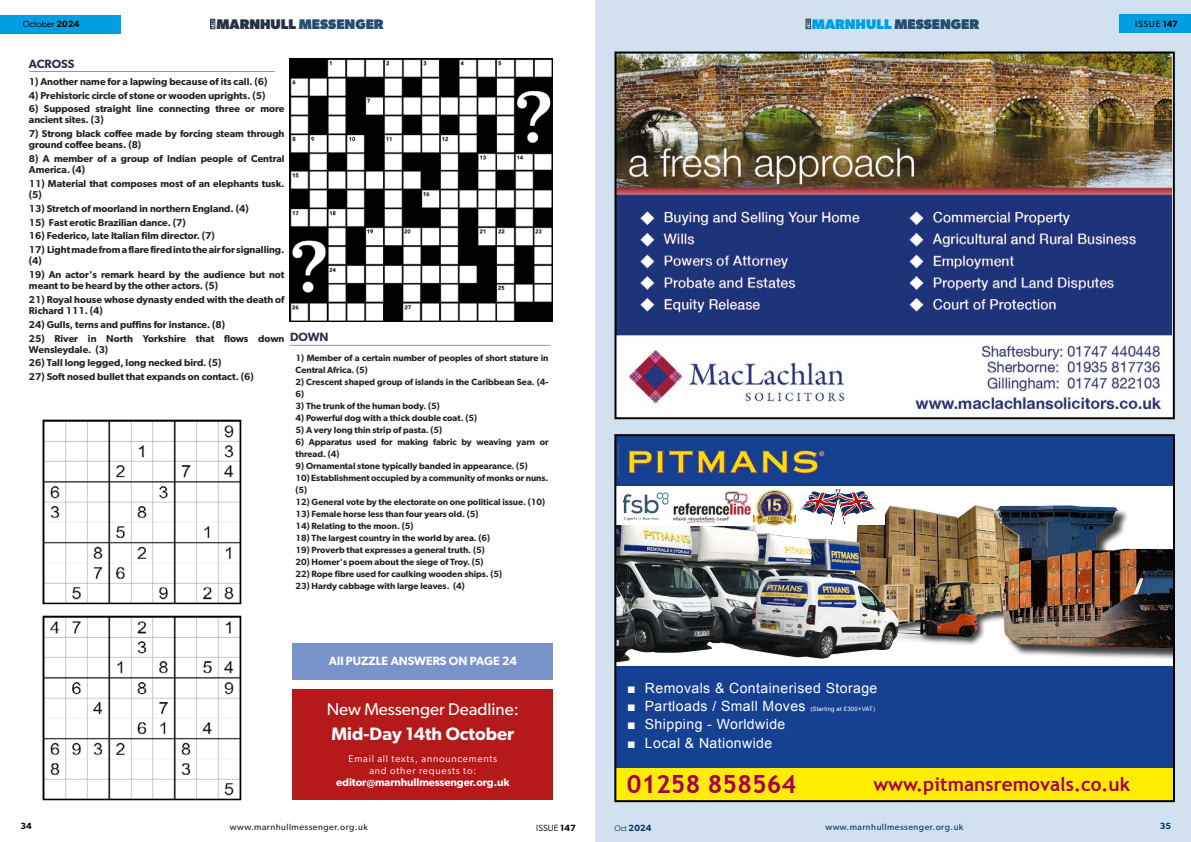
<style>
.page{position:relative;width:1191px;height:842px;background:#fff}
.page>*{position:absolute;margin:0;border:0;box-sizing:border-box;transform-origin:0 0}
.t1{font:700 25.1px "Trebuchet MS";color:#a80050}
.t2{font:700 19.1px "Trebuchet MS";color:#a80050}
.t3{font:600 18px "Gibson";color:#fff}
.t4{font:17px "Gibson";color:#fff}
.t5{font:14px "Arial";letter-spacing:.03em;color:#fff}
.t6{font:800 14px "Gibson";color:#244d70}
.t7{font:600 12px "Gibson";color:#fff}
.t8{font:600 12px "Gibson";letter-spacing:-.005em;color:#2b2e4a}
.t9{font:600 11px "Gibson";letter-spacing:-.01em;color:#fff}
.t10{font:600 10px/11px "Gibson";color:#211f22}
.t11{font:10px/12px "Gibson";letter-spacing:.075em;color:#fff;text-align:center}
.t12{font:600 9px/12px "Gibson";color:#211f22}
.t13{font:9px "Gibson";letter-spacing:.05em;color:#036}
.t14{font:9px "Gibson";letter-spacing:.05em;color:#211f22}
.t15{font:9px "Gibson";color:#000}
.t16{font:600 9px "Gibson";letter-spacing:.015em;color:#036}
.t17{font:9px "Gibson";letter-spacing:.075em;color:#000}
.t18{font:600 9px "Gibson";color:#000}
.t19{font:6px "Arial";letter-spacing:.03em;color:#fff}
.t20{font:800 4.5px "Gibson";letter-spacing:.05em;color:#244d70}
.s1{font-weight:600}
.s2{color:#292f48}
.s3{color:#009fe3}
.s4{font-weight:400;font-size:8px}
</style>
<div class="page">
<div style="left:595px;top:0;width:596px;height:842px;background:#d2e1ef"></div>
<div style="left:1118px;top:15px;width:73px;height:18px;background:#009fe3"></div>
<svg style="left:806px;top:19px;width:4px;height:10px"></svg>
<svg style="left:210px;top:19px;width:5px;height:10px"></svg>
<div style="left:0;top:15px;width:121px;height:18px;background:#009fe3"></div>
<img style="left:617px;top:55px;width:554px;height:357px">
<div style="left:614px;top:52px;width:560px;height:367px;border:2px solid #000"></div>
<div style="left:615px;top:435px;width:559px;height:366px;background:#164192"></div>
<img style="left:618px;top:444px;width:207px;height:32px">
<div style="left:615px;top:768px;width:559px;height:33px;background:#ffed00"></div>
<div style="left:615px;top:486px;width:559px;height:180px;background:#fff"></div>
<div style="left:851px;top:491px;width:194px;height:155px;background:#000;opacity:.75"></div>
<img style="left:899px;top:491px;width:136px;height:146px">
<img style="left:617px;top:491px;width:282px;height:171px">
<div style="left:997px;top:492px;width:177px;height:168px;background:#000;opacity:.75"></div>
<img style="left:995px;top:505px;width:177px;height:143px">
<img style="left:753px;top:488px;width:43px;height:37px">
<div style="left:620px;top:488px;width:51px;height:37px;background:#fff"></div>
<img style="left:623px;top:493px;width:46px;height:28px">
<svg style="left:671px;top:488px;width:82px;height:37px"></svg>
<div style="left:796px;top:488px;width:88px;height:37px;background:#fff"></div>
<svg style="left:800px;top:489px;width:77px;height:35px"></svg>
<div style="left:615px;top:488px;width:7px;height:37px;background:#fff"></div>
<div style="left:614px;top:434px;width:561px;height:368px;border:2px solid #000"></div>
<div style="left:293px;top:644px;width:260px;height:36px;background:#7993cb"></div>
<hr style="left:290px;top:345px;width:260px;height:1px;background:#2b2e4a">
<img style="left:290px;top:58px;width:262px;height:263px">
<img style="left:45px;top:422px;width:194px;height:180px">
<div style="left:43px;top:420px;width:198px;height:184px;border:1px solid #000"></div>
<img style="left:45px;top:618px;width:194px;height:180px">
<div style="left:43px;top:616px;width:198px;height:184px;border:1px solid #000"></div>
<hr style="left:29px;top:71px;width:246px;height:1px;background:#2b2e4a">
<div style="left:293px;top:690px;width:260px;height:110px;background:#b51919"></div>
<p class="t15" style="left:23px;top:18px;width:58px">October <span class="s1">2024</span></p>
<p class="t8" style="left:29px;top:56px;width:47px">ACROSS</p>
<p class="t20" style="left:210px;top:28px;width:10px;rotate:-90deg">THE</p>
<h3 class="t6" style="left:216px;top:16px;width:169px"><span class="s2">MARNHULL</span> MESSENGER</h3>
<p class="t10" style="left:29px;top:76px;width:240px">1) Another name for a lapwing because of its call. (6)</p>
<p class="t10" style="left:29px;top:89px;width:238px">4) Prehistoric circle of stone or wooden uprights. (5)</p>
<p class="t10" style="left:29px;top:103px;width:257px">6) Supposed straight line connecting three or more ancient sites. (3)</p>
<p class="t10" style="left:29px;top:128px;width:257px">7) Strong black coffee made by forcing steam through ground coffee beans. (8)</p>
<p class="t10" style="left:29px;top:153px;width:257px">8) A member of a group of Indian people of Central<br>America. (4)</p>
<p class="t10" style="left:29px;top:178px;width:257px">11) Material that composes most of an elephants tusk. (5)</p>
<p class="t10" style="left:29px;top:203px;width:221px">13) Stretch of moorland in northern England. (4)</p>
<p class="t10" style="left:29px;top:216px;width:158px">15) Fast erotic Brazilian dance. (7)</p>
<p class="t10" style="left:29px;top:230px;width:187px">16) Federico, late Italian film director. (7)</p>
<p class="t10" style="left:29px;top:244px;width:257px">17) Light made from a flare fired into the air for signalling. (4)</p>
<p class="t10" style="left:29px;top:269px;width:257px">19) An actor's remark heard by the audience but not meant to be heard by the other actors. (5)</p>
<p class="t10" style="left:29px;top:294px;width:257px">21) Royal house whose dynasty ended with the death of<br>Richard 111. (4)</p>
<p class="t10" style="left:29px;top:319px;width:198px">24) Gulls, terns and puffins for instance. (8)</p>
<p class="t10" style="left:29px;top:332px;width:257px">25) River in North Yorkshire that flows down<br>Wensleydale. (3)</p>
<p class="t10" style="left:29px;top:357px;width:194px">26) Tall long legged, long necked bird. (5)</p>
<p class="t10" style="left:29px;top:371px;width:226px">27) Soft nosed bullet that expands on contact. (6)</p>
<p class="t8" style="left:290px;top:330px;width:40px">DOWN</p>
<p class="t12" style="left:295px;top:351px;width:254px">1) Member of a certain number of peoples of short stature in<br>Central Africa. (5)</p>
<p class="t12" style="left:295px;top:375px;width:254px">2) Crescent shaped group of islands in the Caribbean Sea. (4-<br>6)</p>
<p class="t12" style="left:295px;top:399px;width:146px">3) The trunk of the human body. (5)</p>
<p class="t12" style="left:295px;top:411px;width:183px">4) Powerful dog with a thick double coat. (5)</p>
<p class="t12" style="left:295px;top:423px;width:148px">5) A very long thin strip of pasta. (5)</p>
<p class="t12" style="left:295px;top:435px;width:254px">6) Apparatus used for making fabric by weaving yarn or thread. (4)</p>
<p class="t12" style="left:295px;top:459px;width:234px">9) Ornamental stone typically banded in appearance. (5)</p>
<p class="t12" style="left:295px;top:471px;width:254px">10) Establishment occupied by a community of monks or nuns. (5)</p>
<p class="t12" style="left:295px;top:495px;width:251px">12) General vote by the electorate on one political issue. (10)</p>
<p class="t12" style="left:295px;top:507px;width:184px">13) Female horse less than four years old. (5)</p>
<p class="t12" style="left:295px;top:519px;width:119px">14) Relating to the moon. (5)</p>
<p class="t12" style="left:295px;top:531px;width:196px">18) The largest country in the world by area. (6)</p>
<p class="t12" style="left:295px;top:543px;width:191px">19) Proverb that expresses a general truth. (5)</p>
<p class="t12" style="left:295px;top:555px;width:189px">20) Homer's poem about the siege of Troy. (5)</p>
<p class="t12" style="left:295px;top:567px;width:208px">22) Rope fibre used for caulking wooden ships. (5)</p>
<p class="t12" style="left:295px;top:579px;width:171px">23) Hardy cabbage with large leaves. (4)</p>
<p class="t7" style="left:329px;top:654px;width:189px">All PUZZLE ANSWERS ON PAGE 24</p>
<h3 class="t4" style="left:327px;top:699px;width:194px">New Messenger Deadline:</h3>
<h3 class="t3" style="left:331px;top:723px;width:184px">Mid-Day 14th October</h3>
<p class="t11" style="left:348px;top:752px;width:150px">Email all texts, announcements and other requests to:</p>
<p class="t9" style="left:336px;top:775px;width:175px">editor@marnhullmessenger.org.uk</p>
<p class="t18" style="left:20px;top:820px;width:13px">34</p>
<p class="t14" style="left:230px;top:821px;width:139px">www.marnhullmessenger.org.uk</p>
<p class="t15" style="left:536px;top:822px;width:41px">ISSUE <span class="s1">147</span></p>
<p class="t20" style="left:805px;top:28px;width:10px;rotate:-90deg">THE</p>
<h3 class="t6" style="left:812px;top:16px;width:169px"><span class="s3">MARNHULL</span> MESSENGER</h3>
<p class="t17" style="left:1135px;top:19px;width:44px">ISSUE <span class="s1">147</span></p>
<h3 class="t5" style="left:627px;top:678px;width:252px">■ Removals &amp; Containerised Storage</h3>
<h3 class="t5" style="left:627px;top:697px;width:180px">■ Partloads / Small Moves</h3>
<p class="t19" style="left:810px;top:705px;width:66px">(Starting at £300+VAT)</p>
<h3 class="t5" style="left:627px;top:715px;width:160px">■ Shipping - Worldwide</h3>
<h3 class="t5" style="left:627px;top:734px;width:146px">■ Local &amp; Nationwide</h3>
<h1 class="t1" style="left:627px;top:768px;width:171px">01258 858564</h1>
<h2 class="t2" style="left:873px;top:772px;width:258px">www.pitmansremovals.co.uk</h2>
<p class="t16" style="left:614px;top:822px;width:39px"><span class="s4">Oct</span> 2024</p>
<p class="t13" style="left:825px;top:821px;width:139px">www.marnhullmessenger.org.uk</p>
<p class="t16" style="left:1159px;top:821px;width:13px">35</p>
</div>
